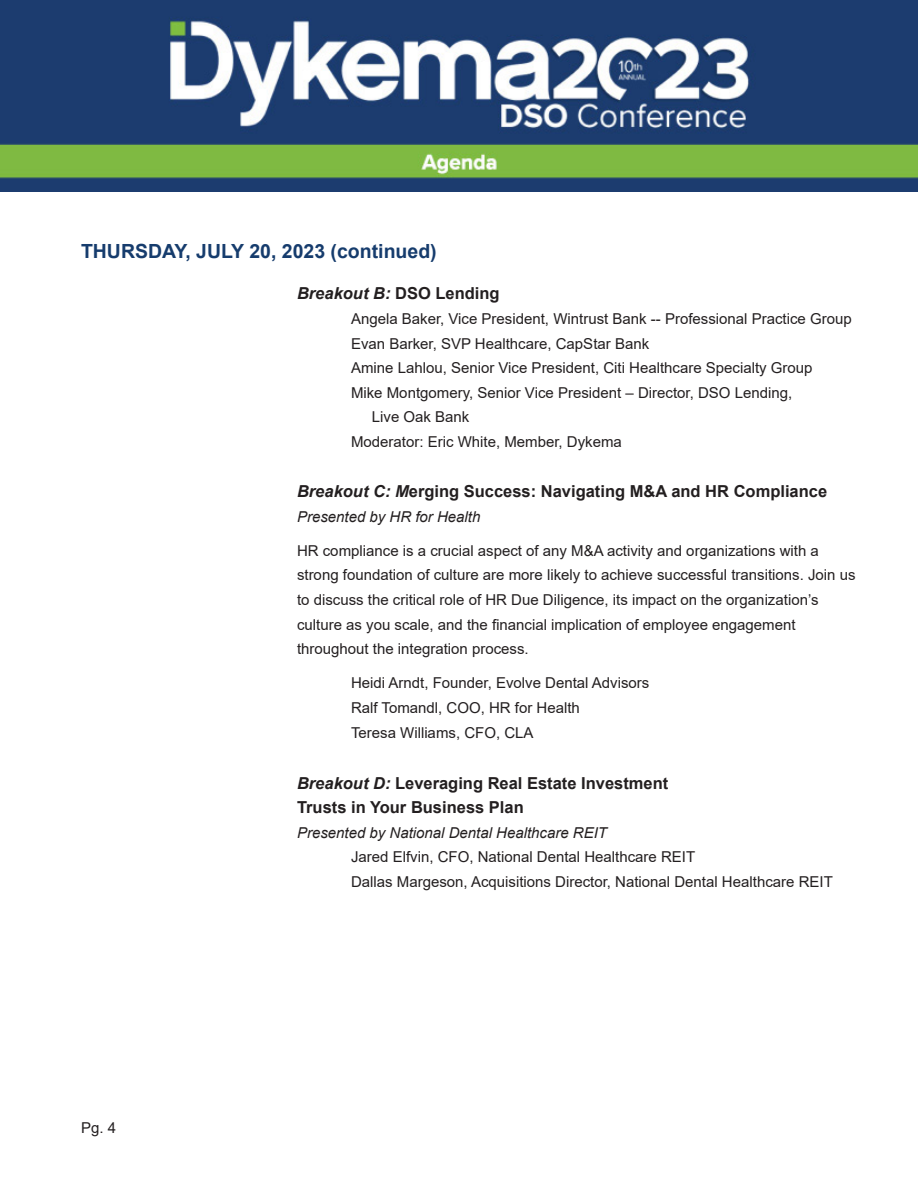
<style>
.page{position:relative;width:918px;height:1188px;background:#fff}
.page>*{position:absolute;margin:0;border:0;box-sizing:border-box;transform-origin:0 0}
.Topics_and_Times{font:700 19.5px "Arial";color:#163c6d}
.Topics_and_Times-2{font:700 16.5px/24.6px "Arial";color:#231f20}
.Topics_and_Times-3{font:italic 700 16.5px "Arial";color:#231f20}
.Panel_Descriptions{font:15px/24.6px "Arial";color:#231f20}
.Topics_and_Times-4{font:15px/24.6px "Arial";color:#231f20}
.Topics_and_Times-5{font:italic 15px "Arial";color:#231f20}
.s1{font-style:normal}
.s2{font-style:italic}
</style>
<div class="page">
<img style="left:0;top:0;width:918px;height:191px">
<p class="Topics_and_Times" style="left:81px;top:238px;width:357px">THURSDAY, JULY 20, 2023 (continued)</p>
<p class="Topics_and_Times-3" style="left:297px;top:283px;width:204px">Breakout B: <span class="s1">DSO Lending</span></p>
<p class="Panel_Descriptions" style="left:351px;top:306px;width:502px">Angela Baker, Vice President, Wintrust Bank -- Professional Practice Group</p>
<p class="Panel_Descriptions" style="left:351px;top:331px;width:300px">Evan Barker, SVP Healthcare, CapStar Bank</p>
<p class="Panel_Descriptions" style="left:351px;top:356px;width:463px">Amine Lahlou, Senior Vice President, Citi Healthcare Specialty Group</p>
<p class="Panel_Descriptions" style="left:372px;top:380px;width:422px;text-indent:-21px">Mike Montgomery, Senior Vice President – Director, DSO Lending,<br>Live Oak Bank</p>
<p class="Panel_Descriptions" style="left:351px;top:429px;width:272px">Moderator: Eric White, Member, Dykema</p>
<p class="Topics_and_Times-2" style="left:297px;top:479px;width:532px"><span class="s2">Breakout C: M</span>erging Success: Navigating M&amp;A and HR Compliance</p>
<p class="Topics_and_Times-5" style="left:297px;top:507px;width:185px">Presented by HR for Health</p>
<p class="Topics_and_Times-4" style="left:297px;top:538px;width:560px">HR compliance is a crucial aspect of any M&amp;A activity and organizations with a strong foundation of culture are more likely to achieve successful transitions. Join us to discuss the critical role of HR Due Diligence, its impact on the organization’s culture as you scale, and the financial implication of employee engagement throughout the integration process.</p>
<p class="Panel_Descriptions" style="left:351px;top:671px;width:300px">Heidi Arndt, Founder, Evolve Dental Advisors</p>
<p class="Panel_Descriptions" style="left:351px;top:695px;width:230px">Ralf Tomandl, COO, HR for Health</p>
<p class="Panel_Descriptions" style="left:351px;top:720px;width:184px">Teresa Williams, CFO, CLA</p>
<p class="Topics_and_Times-2" style="left:297px;top:771px;width:373px"><span class="s2">Breakout D:</span> Leveraging Real Estate Investment<br>Trusts in Your Business Plan</p>
<p class="Topics_and_Times-5" style="left:297px;top:823px;width:312px">Presented by National Dental Healthcare REIT</p>
<p class="Panel_Descriptions" style="left:351px;top:845px;width:346px">Jared Elfvin, CFO, National Dental Healthcare REIT</p>
<p class="Panel_Descriptions" style="left:351px;top:869px;width:483px">Dallas Margeson, Acquisitions Director, National Dental Healthcare REIT</p>
<p class="Topics_and_Times-4" style="left:81px;top:1115px;width:37px">Pg. 4</p>
</div>
